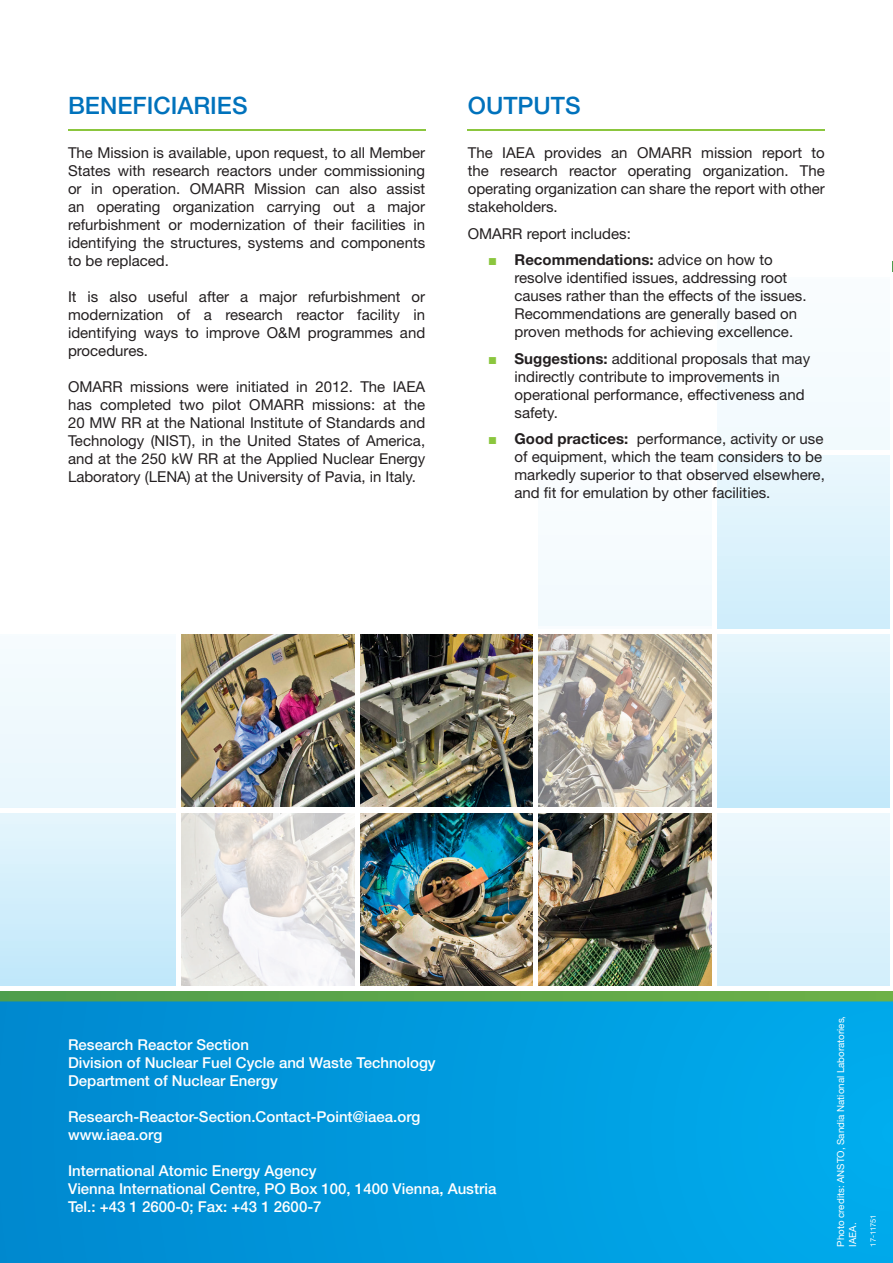
<style>
.page{position:relative;width:893px;height:1263px;background:#fff}
.page>*{position:absolute;margin:0;border:0;box-sizing:border-box;transform-origin:0 0}
.t1{font:500 24px "Helvetica Neue";color:#0072bc}
.t2{font:15px/18px "Helvetica Neue";color:#231f20;text-align:justify}
.t3{font:500 15px/18px "Helvetica Neue";color:#fff}
.t4{font:9.75px/11.7px "Helvetica Neue";color:#fff}
.t5{font:7.5px "Helvetica Neue";color:#fff}
.s1{font-family:"Arial Narrow";color:#8bc63e}
.s2{font-weight:700}
</style>
<div class="page">
<div style="left:0;top:1001px;width:893px;height:262px;background:linear-gradient(to right,#0088cf,#00aded)"></div>
<div style="left:714px;top:272px;width:179px;height:179px;background:#f6fbfe"></div>
<img style="left:0;top:455px;width:893px;height:546px">
<img style="left:181px;top:812px;width:174px;height:174px">
<div style="left:0;top:272px;width:893px;height:5px;background:#fff"></div>
<div style="left:0;top:629px;width:893px;height:5px;background:#fff"></div>
<div style="left:0;top:986px;width:893px;height:5px;background:#fff"></div>
<hr style="left:0;top:808px;width:893px;height:4px;background:#fff">
<hr style="left:891px;top:274px;width:2px;height:715px;background:#fff">
<div style="left:533px;top:274px;width:5px;height:715px;background:#fff"></div>
<div style="left:712px;top:274px;width:5px;height:715px;background:#fff"></div>
<hr style="left:355px;top:451px;width:4px;height:537px;background:#fff">
<div style="left:176px;top:451px;width:5px;height:537px;background:#fff"></div>
<hr style="left:68px;top:129px;width:357px;height:1px;background:#8bc63e">
<hr style="left:468px;top:129px;width:357px;height:1px;background:#8bc63e">
<div style="left:468px;top:450px;width:361px;height:5px;background:#fff"></div>
<h1 class="t1" style="left:68px;top:92px;width:181px">BENEFICIARIES</h1>
<h1 class="t1" style="left:468px;top:92px;width:114px">OUTPUTS</h1>
<p class="t2" style="left:468px;top:144px;width:359px">The IAEA provides an OMARR mission report to the research reactor operating organization. The operating organization can share the report with other stakeholders.</p>
<p class="t2" style="left:468px;top:224px;width:165px">OMARR report includes:</p>
<p class="t2" style="left:514px;top:251px;width:294px;text-align:left;text-indent:-26px"><span class="s1">■</span> <span class="s2">Recommendations:</span> advice on how to resolve identified issues, addressing root causes rather than the effects of the issues.<br>Recommendations are generally based on proven methods for achieving excellence.</p>
<p class="t2" style="left:514px;top:349px;width:297px;text-align:left;text-indent:-26px"><span class="s1">■</span> <span class="s2">Suggestions:</span> additional proposals that may indirectly contribute to improvements in operational performance, effectiveness and safety.</p>
<p class="t2" style="left:514px;top:430px;width:312px;text-align:left;text-indent:-26px"><span class="s1">■</span> <span class="s2">Good practices:</span> performance, activity or use of equipment, which the team considers to be markedly superior to that observed elsewhere, and fit for emulation by other facilities.</p>
<p class="t2" style="left:68px;top:144px;width:359px">The Mission is available, upon request, to all Member States with research reactors under commissioning or in operation. OMARR Mission can also assist an operating organization carrying out a major refurbishment or modernization of their facilities in identifying the structures, systems and components to be replaced.</p>
<p class="t2" style="left:68px;top:288px;width:359px">It is also useful after a major refurbishment or modernization of a research reactor facility in identifying ways to improve O&amp;M programmes and procedures.</p>
<p class="t2" style="left:68px;top:378px;width:359px">OMARR missions were initiated in 2012. The IAEA has completed two pilot OMARR missions: at the 20 MW RR at the National Institute of Standards and Technology (NIST), in the United States of America, and at the 250 kW RR at the Applied Nuclear Energy Laboratory (LENA) at the University of Pavia, in Italy.</p>
<p class="t3" style="left:68px;top:1036px;width:369px">Research Reactor Section<br>Division of Nuclear Fuel Cycle and Waste Technology<br>Department of Nuclear Energy</p>
<p class="t3" style="left:68px;top:1108px;width:354px">Research-Reactor-Section.Contact-Point@iaea.org www.iaea.org</p>
<p class="t3" style="left:68px;top:1162px;width:430px">International Atomic Energy Agency<br>Vienna International Centre, PO Box 100, 1400 Vienna, Austria<br>Tel.: +43 1 2600-0; Fax: +43 1 2600-7</p>
<p class="t4" style="left:835px;top:1246px;width:232px;rotate:-90deg">Photo credits: ANSTO, Sandia National Laboratories,<br>IAEA.</p>
<p class="t5" style="left:869px;top:1246px;width:34px;rotate:-90deg">17-11751</p>
</div>
